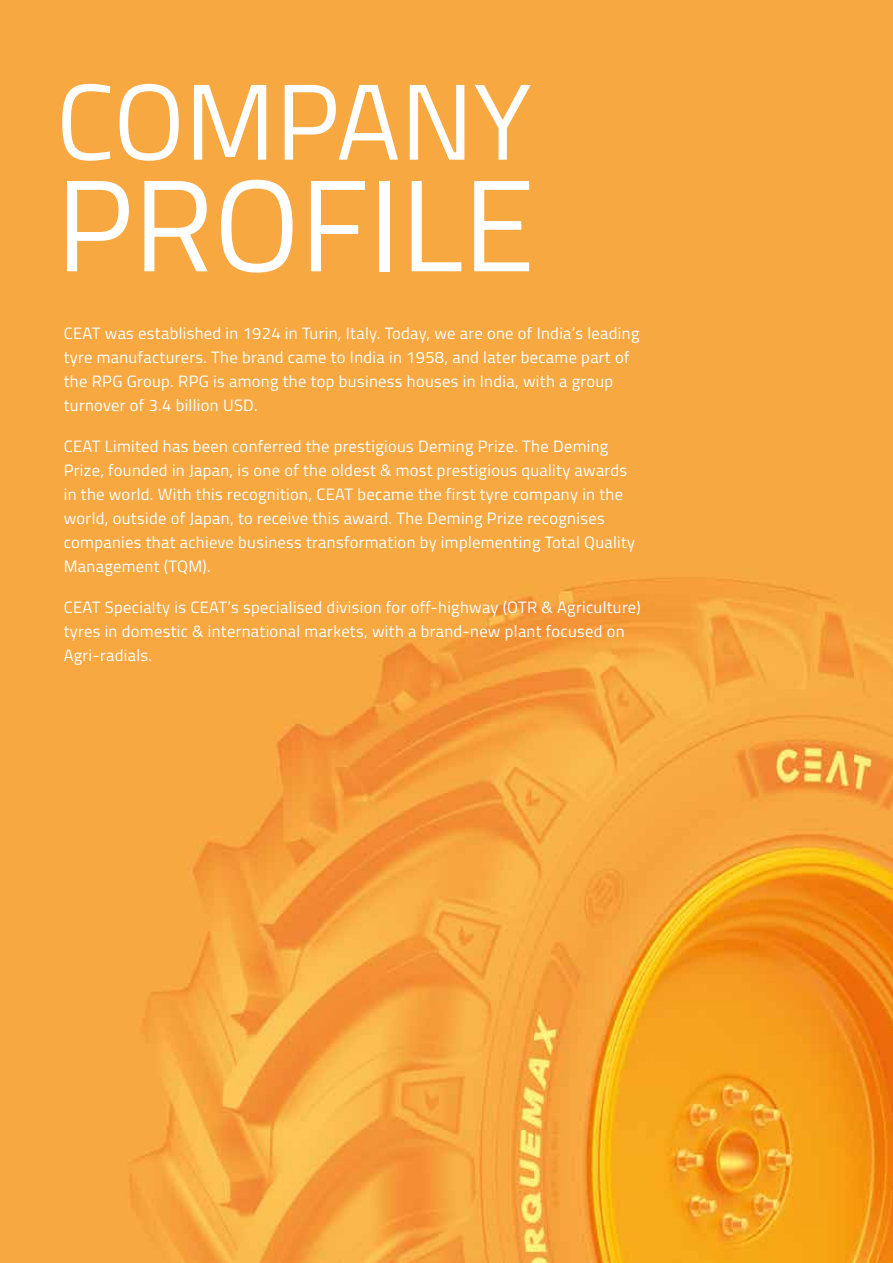
<style>
.page{position:relative;width:893px;height:1263px;background:#fff}
.page>*{position:absolute;margin:0;border:0;box-sizing:border-box;transform-origin:0 0}
.t1{font:130.5px "Titillium";color:#fff}
.t2{font:108px "Titillium";color:#fff}
.t3{font:16.5px/24px "Titillium";letter-spacing:.02em;color:#fff}
</style>
<div class="page">
<img style="left:0;top:0;width:893px;height:1263px">
<h2 class="t2" style="left:56px;top:43px;width:477px">COMPANY</h2>
<h1 class="t1" style="left:56px;top:130px;width:481px">PROFILE</h1>
<p class="t3" style="left:64px;top:320px;width:577px">CEAT was established in 1924 in Turin, Italy. Today, we are one of India’s leading tyre manufacturers. The brand came to India in 1958, and later became part of the RPG Group. RPG is among the top business houses in India, with a group turnover of 3.4 billion USD.</p>
<p class="t3" style="left:64px;top:434px;width:573px">CEAT Limited has been conferred the prestigious Deming Prize. The Deming Prize, founded in Japan, is one of the oldest &amp; most prestigious quality awards in the world. With this recognition, CEAT became the first tyre company in the world, outside of Japan, to receive this award. The Deming Prize recognises companies that achieve business transformation by implementing Total Quality Management (TQM).</p>
<p class="t3" style="left:64px;top:595px;width:579px">CEAT Specialty is CEAT’s specialised division for off-highway (OTR &amp; Agriculture) tyres in domestic &amp; international markets, with a brand-new plant focused on<br>Agri-radials.</p>
</div>
